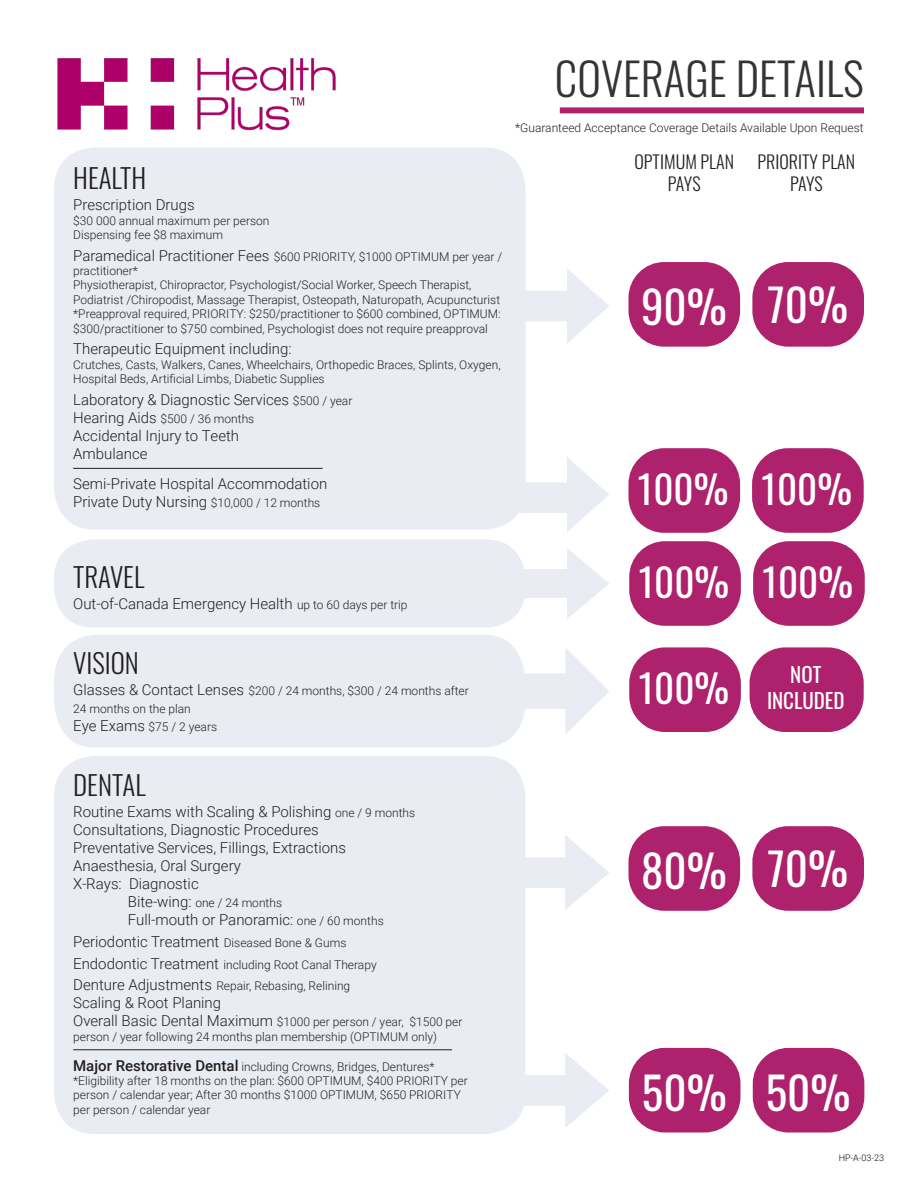
<style>
.page{position:relative;width:918px;height:1188px;background:#fff}
.page>*{position:absolute;margin:0;border:0;box-sizing:border-box;transform-origin:0 0}
.t1{font:45px "Oswald";color:#fff}
.t2{font:300 45px "Oswald";color:#333434}
.t3{font:39px "Oswald";color:#fff}
.t4{font:300 27px "Oswald";color:#231f20}
.t5{font:21px/25.2px "Oswald";color:#fff;text-align:center}
.t6{font:300 18px/21.6px "Oswald";color:#231f20;text-align:center}
.t7{font:300 15px "Roboto";color:#231f20}
.t8{font:300 12px/14.4px "Roboto";color:#231f20}
.t9{font:300 9px "Roboto";color:#040503}
.s1{font-size:15px}
.s2{font-size:12px}
.s3{font-weight:500;font-size:15px}
</style>
<div class="page">
<svg style="left:54px;top:756px;width:555px;height:378px;background:#eceef4"></svg>
<svg style="left:54px;top:635px;width:555px;height:113px;background:#eceef4"></svg>
<svg style="left:54px;top:539px;width:555px;height:89px;background:#eceef4"></svg>
<svg style="left:54px;top:148px;width:555px;height:384px;background:#eceef4"></svg>
<img style="left:57px;top:58px;width:279px;height:73px">
<div style="left:560px;top:107px;width:304px;height:6px;background:#ae216c"></div>
<div style="left:752px;top:262px;width:112px;height:85px;background:#ae216c;border-radius:36px"></div>
<div style="left:628px;top:262px;width:112px;height:85px;background:#ae216c;border-radius:36px"></div>
<div style="left:628px;top:448px;width:112px;height:85px;background:#ae216c;border-radius:36px"></div>
<div style="left:752px;top:448px;width:112px;height:85px;background:#ae216c;border-radius:36px"></div>
<div style="left:629px;top:541px;width:112px;height:85px;background:#ae216c;border-radius:36px"></div>
<div style="left:753px;top:541px;width:112px;height:85px;background:#ae216c;border-radius:36px"></div>
<div style="left:629px;top:647px;width:112px;height:85px;background:#ae216c;border-radius:36px"></div>
<div style="left:750px;top:647px;width:114px;height:85px;background:#ae216c;border-radius:36px"></div>
<div style="left:628px;top:826px;width:112px;height:85px;background:#ae216c;border-radius:36px"></div>
<div style="left:752px;top:826px;width:112px;height:85px;background:#ae216c;border-radius:36px"></div>
<div style="left:629px;top:1048px;width:111px;height:84px;background:#ae216c;border-radius:36px"></div>
<div style="left:753px;top:1048px;width:111px;height:84px;background:#ae216c;border-radius:36px"></div>
<hr style="left:73px;top:468px;width:249px;height:1px;background:#231f20">
<hr style="left:73px;top:1049px;width:379px;height:1px;background:#231f20">
<p class="t4" style="left:73px;top:154px;width:75px">HEALTH</p>
<p class="t7" style="left:73px;top:194px;width:123px">Prescription Drugs</p>
<p class="t8" style="left:73px;top:213px;width:198px">$30 000 annual maximum per person</p>
<p class="t8" style="left:73px;top:227px;width:151px">Dispensing fee $8 maximum</p>
<p class="t8" style="left:73px;top:249px;width:431px"><span class="s1">Paramedical Practitioner Fees</span> $600 PRIORITY, $1000 OPTIMUM per year / practitioner*</p>
<p class="t8" style="left:73px;top:277px;width:429px">Physiotherapist, Chiropractor, Psychologist/Social Worker, Speech Therapist,<br>Podiatrist /Chiropodist, Massage Therapist, Osteopath, Naturopath, Acupuncturist</p>
<p class="t8" style="left:73px;top:306px;width:429px">*Preapproval required, PRIORITY: $250/practitioner to $600 combined, OPTIMUM: $300/practitioner to $750 combined, Psychologist does not require preapproval</p>
<p class="t7" style="left:73px;top:338px;width:220px">Therapeutic Equipment including:</p>
<p class="t8" style="left:73px;top:357px;width:429px">Crutches, Casts, Walkers, Canes, Wheelchairs, Orthopedic Braces, Splints, Oxygen,</p>
<p class="t8" style="left:73px;top:371px;width:253px">Hospital Beds, Artificial Limbs, Diabetic Supplies</p>
<p class="t7" style="left:73px;top:389px;width:281px">Laboratory &amp; Diagnostic Services <span class="s2">$500 / year</span></p>
<p class="t8" style="left:73px;top:411px;width:183px"><span class="s1">Hearing Aids</span> $500 / 36 months</p>
<p class="t7" style="left:73px;top:425px;width:168px">Accidental Injury to Teeth</p>
<p class="t7" style="left:73px;top:443px;width:76px">Ambulance</p>
<p class="t7" style="left:73px;top:473px;width:256px">Semi-Private Hospital Accommodation</p>
<p class="t7" style="left:73px;top:491px;width:249px">Private Duty Nursing <span class="s2">$10,000 / 12 months</span></p>
<p class="t2" style="left:555px;top:39px;width:311px">COVERAGE DETAILS</p>
<p class="t8" style="left:515px;top:120px;width:350px">*Guaranteed Acceptance Coverage Details Available Upon Request</p>
<p class="t6" style="left:635px;top:149px;width:101px">OPTIMUM PLAN<br>PAYS</p>
<p class="t6" style="left:758px;top:149px;width:99px">PRIORITY PLAN<br>PAYS</p>
<p class="t1" style="left:641px;top:266px;width:87px">90%</p>
<p class="t1" style="left:768px;top:265px;width:82px">70%</p>
<p class="t3" style="left:638px;top:455px;width:92px">100%</p>
<p class="t3" style="left:762px;top:455px;width:92px">100%</p>
<p class="t4" style="left:73px;top:553px;width:73px">TRAVEL</p>
<p class="t7" style="left:73px;top:594px;width:336px">Out-of-Canada Emergency Health <span class="s2">up to 60 days per trip</span></p>
<p class="t4" style="left:73px;top:639px;width:67px">VISION</p>
<p class="t8" style="left:73px;top:682px;width:397px;line-height:18px"><span class="s1">Glasses &amp; Contact Lenses</span> $200 / 24 months, $300 / 24 months after<br>24 months on the plan</p>
<p class="t8" style="left:73px;top:719px;width:145px"><span class="s1">Eye Exams</span> $75 / 2 years</p>
<p class="t4" style="left:73px;top:761px;width:74px">DENTAL</p>
<p class="t7" style="left:73px;top:801px;width:343px">Routine Exams with Scaling &amp; Polishing <span class="s2">one / 9 months</span></p>
<p class="t7" style="left:73px;top:819px;width:247px">Consultations, Diagnostic Procedures</p>
<p class="t7" style="left:73px;top:837px;width:274px">Preventative Services, Fillings, Extractions</p>
<p class="t7" style="left:73px;top:855px;width:169px">Anaesthesia, Oral Surgery</p>
<p class="t7" style="left:73px;top:873px;width:127px">X-Rays: Diagnostic</p>
<p class="t8" style="left:128px;top:895px;width:156px"><span class="s1">Bite-wing:</span> one / 24 months</p>
<p class="t7" style="left:128px;top:909px;width:257px">Full-mouth or Panoramic: <span class="s2">one / 60 months</span></p>
<p class="t7" style="left:73px;top:931px;width:275px">Periodontic Treatment <span class="s2">Diseased Bone &amp; Gums</span></p>
<p class="t8" style="left:73px;top:957px;width:305px"><span class="s1">Endodontic Treatment</span> including Root Canal Therapy</p>
<p class="t8" style="left:73px;top:978px;width:279px"><span class="s1">Denture Adjustments</span> Repair, Rebasing, Relining</p>
<p class="t7" style="left:73px;top:992px;width:150px">Scaling &amp; Root Planing</p>
<p class="t8" style="left:73px;top:1014px;width:391px"><span class="s1">Overall Basic Dental Maximum</span> $1000 per person / year, $1500 per person / year following 24 months plan membership (OPTIMUM only)</p>
<p class="t8" style="left:73px;top:1059px;width:363px"><span class="s3">Major Restorative Dental</span> including Crowns, Bridges, Dentures*</p>
<p class="t8" style="left:73px;top:1073px;width:396px">*Eligibility after 18 months on the plan: $600 OPTIMUM, $400 PRIORITY per person / calendar year; After 30 months $1000 OPTIMUM, $650 PRIORITY per person / calendar year</p>
<p class="t3" style="left:639px;top:548px;width:92px">100%</p>
<p class="t3" style="left:763px;top:548px;width:92px">100%</p>
<p class="t3" style="left:639px;top:654px;width:92px">100%</p>
<p class="t5" style="left:767px;top:660px;width:79px">NOT<br>INCLUDED</p>
<p class="t1" style="left:641px;top:831px;width:87px">80%</p>
<p class="t1" style="left:768px;top:829px;width:82px">70%</p>
<p class="t1" style="left:642px;top:1052px;width:86px">50%</p>
<p class="t1" style="left:766px;top:1052px;width:86px">50%</p>
<p class="t9" style="left:839px;top:1152px;width:47px">HP-A-03-23</p>
</div>
